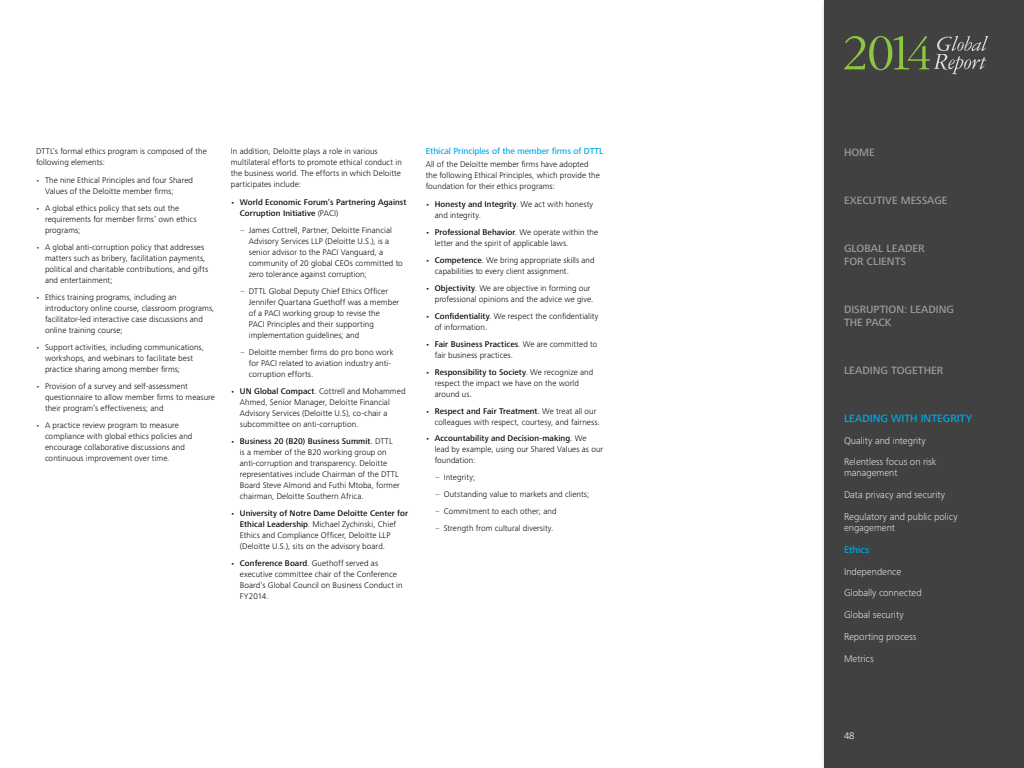
<style>
.page{position:relative;width:1024px;height:768px;background:#fff}
.page>*{position:absolute;margin:0;border:0;box-sizing:border-box;transform-origin:0 0}
.t1{font:500 11px/13.2px "Frutiger Next Pro";color:#9d9d9d}
.t2{font:500 11px "Frutiger Next Pro";color:#00aae7}
.t3{font:300 10px/21.8px "Frutiger Next Pro";color:#e3e3e3}
.t4{font:500 10px "Frutiger Next Pro";letter-spacing:-.005em;color:#00aae7}
.t5{font:300 10px "Frutiger Next Pro";color:#fff}
.t6{font:500 9px "Frutiger Next Pro";letter-spacing:-.01em;color:#00aae7}
.t7{font:300 8.5px/11px "Frutiger Next Pro";letter-spacing:.01em;color:#000}
.t8{font:500 8.5px/11px "Frutiger Next Pro";letter-spacing:.01em;color:#000}
.s1{font-size:7px}
.s2{font-weight:300}
.s3{font-weight:500;font-size:7px}
.s4{font-weight:500}
</style>
<div class="page">
<div style="left:824px;top:0;width:200px;height:768px;background:#414141"></div>
<svg style="left:844px;top:36px;width:144px;height:38px"></svg>
<p class="t7" style="left:36px;top:146px;width:172px">DTTL’s formal ethics program is composed of the following elements:</p>
<p class="t7" style="left:45px;top:175px;width:150px;text-indent:-9px"><span class="s1">•</span> The nine Ethical Principles and four Shared<br>Values of the Deloitte member firms;</p>
<p class="t7" style="left:45px;top:203px;width:153px;text-indent:-9px"><span class="s1">•</span> A global ethics policy that sets out the requirements for member firms’ own ethics programs;</p>
<p class="t7" style="left:45px;top:242px;width:165px;text-indent:-9px"><span class="s1">•</span> A global anti-corruption policy that addresses matters such as bribery, facilitation payments, political and charitable contributions, and gifts and entertainment;</p>
<p class="t7" style="left:45px;top:291px;width:171px;text-indent:-9px"><span class="s1">•</span> Ethics training programs, including an introductory online course, classroom programs, facilitator-led interactive case discussions and online training course;</p>
<p class="t7" style="left:45px;top:341px;width:161px;text-indent:-9px"><span class="s1">•</span> Support activities, including communications, workshops, and webinars to facilitate best practice sharing among member firms;</p>
<p class="t7" style="left:45px;top:380px;width:172px;text-indent:-9px"><span class="s1">•</span> Provision of a survey and self-assessment questionnaire to allow member firms to measure their program’s effectiveness; and</p>
<p class="t7" style="left:45px;top:419px;width:149px;text-indent:-9px"><span class="s1">•</span> A practice review program to measure compliance with global ethics policies and encourage collaborative discussions and continuous improvement over time.</p>
<p class="t7" style="left:231px;top:146px;width:172px">In addition, Deloitte plays a role in various multilateral efforts to promote ethical conduct in the business world. The efforts in which Deloitte participates include:</p>
<p class="t8" style="left:240px;top:197px;width:168px;text-indent:-9px"><span class="s1">•</span> World Economic Forum’s Partnering Against<br>Corruption Initiative <span class="s2">(PACI)</span></p>
<p class="t7" style="left:249px;top:225px;width:156px;text-indent:-8px"><span class="s1">–</span> James Cottrell, Partner, Deloitte Financial Advisory Services LLP (Deloitte U.S.), is a senior advisor to the PACI Vanguard, a community of 20 global CEOs committed to zero tolerance against corruption;</p>
<p class="t7" style="left:249px;top:286px;width:152px;text-indent:-8px"><span class="s1">–</span> DTTL Global Deputy Chief Ethics Officer Jennifer Quartana Guethoff was a member of a PACI working group to revise the<br>PACI Principles and their supporting implementation guidelines; and</p>
<p class="t7" style="left:249px;top:346px;width:146px;text-indent:-8px"><span class="s1">–</span> Deloitte member firms do pro bono work for PACI related to aviation industry anti&shy;corruption efforts.</p>
<p class="t7" style="left:240px;top:385px;width:167px;text-indent:-9px"><span class="s3">•</span> <span class="s4">UN Global Compact</span>. Cottrell and Mohammed Ahmed, Senior Manager, Deloitte Financial Advisory Services (Deloitte U.S), co-chair a subcommittee on anti-corruption.</p>
<p class="t7" style="left:240px;top:435px;width:162px;text-indent:-9px"><span class="s3">•</span> <span class="s4">Business 20 (B20) Business Summit</span>. DTTL<br>is a member of the B20 working group on anti-corruption and transparency. Deloitte representatives include Chairman of the DTTL Board Steve Almond and Futhi Mtoba, former chairman, Deloitte Southern Africa.</p>
<p class="t7" style="left:240px;top:507px;width:170px;text-indent:-9px"><span class="s3">•</span> <span class="s4">University of Notre Dame Deloitte Center for Ethical Leadership</span>. Michael Zychinski, Chief Ethics and Compliance Officer, Deloitte LLP (Deloitte U.S.), sits on the advisory board.</p>
<p class="t7" style="left:240px;top:557px;width:164px;text-indent:-9px"><span class="s3">•</span> <span class="s4">Conference Board</span>. Guethoff served as executive committee chair of the Conference Board’s Global Council on Business Conduct in FY2014.</p>
<p class="t6" style="left:426px;top:146px;width:179px">Ethical Principles of the member firms of DTTL</p>
<p class="t7" style="left:426px;top:159px;width:176px">All of the Deloitte member firms have adopted the following Ethical Principles, which provide the foundation for their ethics programs:</p>
<p class="t7" style="left:435px;top:199px;width:160px;text-indent:-9px"><span class="s3">•</span> <span class="s4">Honesty and Integrity</span>. We act with honesty and integrity.</p>
<p class="t7" style="left:435px;top:227px;width:165px;text-indent:-9px"><span class="s3">•</span> <span class="s4">Professional Behavior</span>. We operate within the letter and the spirit of applicable laws.</p>
<p class="t7" style="left:435px;top:254px;width:161px;text-indent:-9px"><span class="s3">•</span> <span class="s4">Competence</span>. We bring appropriate skills and capabilities to every client assignment.</p>
<p class="t7" style="left:435px;top:282px;width:160px;text-indent:-9px"><span class="s3">•</span> <span class="s4">Objectivity</span>. We are objective in forming our professional opinions and the advice we give.</p>
<p class="t7" style="left:435px;top:310px;width:165px;text-indent:-9px"><span class="s3">•</span> <span class="s4">Confidentiality</span>. We respect the confidentiality of information.</p>
<p class="t7" style="left:435px;top:338px;width:164px;text-indent:-9px"><span class="s3">•</span> <span class="s4">Fair Business Practices</span>. We are committed to fair business practices.</p>
<p class="t7" style="left:435px;top:366px;width:160px;text-indent:-9px"><span class="s3">•</span> <span class="s4">Responsibility to Society</span>. We recognize and respect the impact we have on the world around us.</p>
<p class="t7" style="left:435px;top:405px;width:167px;text-indent:-9px"><span class="s3">•</span> <span class="s4">Respect and Fair Treatment</span>. We treat all our colleagues with respect, courtesy, and fairness.</p>
<p class="t7" style="left:435px;top:433px;width:170px;text-indent:-9px"><span class="s3">•</span> <span class="s4">Accountability and Decision-making</span>. We lead by example, using our Shared Values as our foundation:</p>
<p class="t7" style="left:436px;top:472px;width:41px"><span class="s1">–</span> Integrity;</p>
<p class="t7" style="left:436px;top:489px;width:155px"><span class="s1">–</span> Outstanding value to markets and clients;</p>
<p class="t7" style="left:436px;top:506px;width:122px"><span class="s1">–</span> Commitment to each other; and</p>
<p class="t7" style="left:436px;top:523px;width:119px"><span class="s1">–</span> Strength from cultural diversity.</p>
<p class="t1" style="left:844px;top:146px;width:32px">HOME</p>
<p class="t1" style="left:844px;top:194px;width:105px">EXECUTIVE MESSAGE</p>
<p class="t1" style="left:844px;top:242px;width:82px">GLOBAL LEADER<br>FOR CLIENTS</p>
<p class="t1" style="left:844px;top:303px;width:112px">DISRUPTION: LEADING<br>THE PACK</p>
<p class="t1" style="left:844px;top:364px;width:101px">LEADING TOGETHER</p>
<p class="t2" style="left:844px;top:412px;width:130px">LEADING WITH INTEGRITY</p>
<p class="t3" style="left:844px;top:429px;width:94px">Quality and integrity<br>Relentless focus on risk</p>
<p class="t3" style="left:844px;top:462px;width:115px">management<br>Data privacy and security<br>Regulatory and public policy</p>
<p class="t3" style="left:844px;top:517px;width:53px">engagement</p>
<p class="t4" style="left:844px;top:544px;width:27px">Ethics</p>
<p class="t3" style="left:844px;top:560px;width:79px">Independence<br>Globally connected<br>Global security<br>Reporting process<br>Metrics</p>
<p class="t5" style="left:844px;top:730px;width:12px">48</p>
</div>
